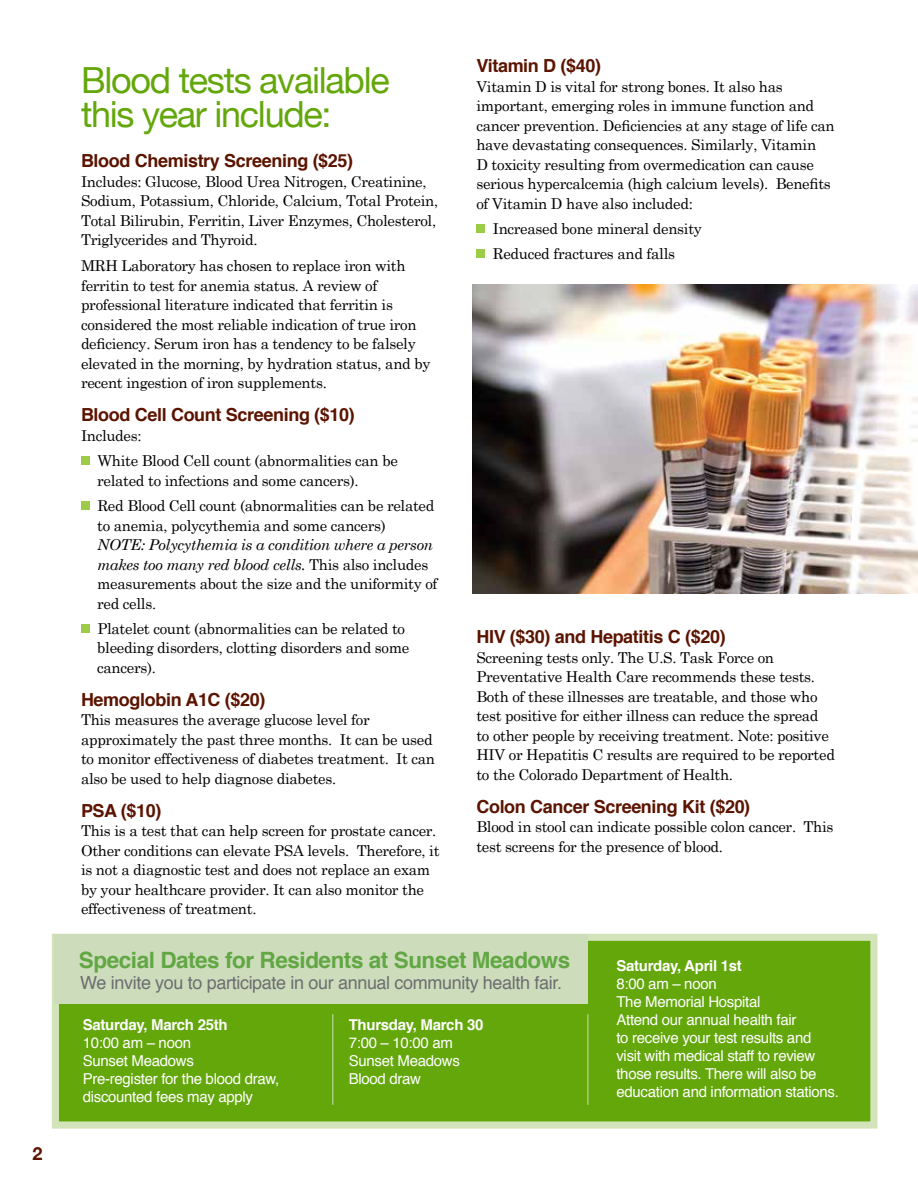
<style>
.page{position:relative;width:918px;height:1188px;background:#fff}
.page>*{position:absolute;margin:0;border:0;box-sizing:border-box;transform-origin:0 0}
.t1{font:36px/34.5px "Helvetica Neue";letter-spacing:-.035em;color:#63a70a}
.t2{font:700 22.5px "Helvetica";letter-spacing:-.02em;color:#62a744}
.t3{font:700 18px "Helvetica";letter-spacing:-.02em;color:#5b1400}
.t4{font:18px "Helvetica";letter-spacing:-.02em;color:#6d6e71}
.t5{font:700 18px "Helvetica Neue";color:#5b1400}
.t6{font:15px/19.5px "Century Schoolbook";letter-spacing:-.02em;color:#000}
.t7{font:15px/18px "Helvetica";letter-spacing:-.02em;color:#fff}
.t8{font:italic 15px/19.5px "Century Schoolbook";letter-spacing:-.02em;color:#000}
.t9{font:700 15px "Helvetica";letter-spacing:-.02em;color:#fff}
.s1{font-style:normal}
</style>
<div class="page">
<div style="left:81px;top:456px;width:9px;height:9px;background:#9ccb48"></div>
<div style="left:81px;top:501px;width:9px;height:9px;background:#9ccb48"></div>
<div style="left:81px;top:624px;width:9px;height:8px;background:#9ccb48"></div>
<div style="left:476px;top:224px;width:9px;height:8px;background:#9ccb48"></div>
<div style="left:476px;top:249px;width:9px;height:9px;background:#9ccb48"></div>
<img style="left:472px;top:284px;width:446px;height:309px">
<div style="left:52px;top:934px;width:825px;height:195px;background:#63a70a;border:7px solid #d3e4ba"></div>
<div style="left:54px;top:934px;width:534px;height:69px;background:#cdddbc"></div>
<hr style="left:332px;top:1014px;width:1px;height:91px;background:#cdddbc">
<hr style="left:588px;top:1014px;width:1px;height:91px;background:#cdddbc">
<p class="t5" style="left:32px;top:1140px;width:12px">2</p>
<h1 class="t1" style="left:81px;top:65px;width:310px">Blood tests available this year include:</h1>
<p class="t3" style="left:81px;top:146px;width:274px">Blood Chemistry Screening ($25)</p>
<p class="t6" style="left:81px;top:171px;width:359px">Includes: Glucose, Blood Urea Nitrogen, Creatinine, Sodium, Potassium, Chloride, Calcium, Total Protein, Total Bilirubin, Ferritin, Liver Enzymes, Cholesterol, Triglycerides and Thyroid.</p>
<p class="t6" style="left:81px;top:256px;width:351px">MRH Laboratory has chosen to replace iron with ferritin to test for anemia status. A review of professional literature indicated that ferritin is considered the most reliable indication of true iron deficiency. Serum iron has a tendency to be falsely elevated in the morning, by hydration status, and by recent ingestion of iron supplements.</p>
<p class="t3" style="left:81px;top:401px;width:275px">Blood Cell Count Screening ($10)</p>
<p class="t6" style="left:97px;top:423px;width:302px;line-height:25.3px;text-indent:-16px">Includes:<br>White Blood Cell count (abnormalities can be</p>
<p class="t6" style="left:97px;top:467px;width:339px;line-height:25.3px">related to infections and some cancers).<br>Red Blood Cell count (abnormalities can be related</p>
<p class="t6" style="left:97px;top:515px;width:290px">to anemia, polycythemia and some cancers)</p>
<p class="t8" style="left:97px;top:535px;width:342px">NOTE: Polycythemia is a condition where a person makes too many red blood cells. <span class="s1">This also includes measurements about the size and the uniformity of red cells.</span></p>
<p class="t6" style="left:97px;top:618px;width:314px">Platelet count (abnormalities can be related to bleeding disorders, clotting disorders and some cancers).</p>
<p class="t3" style="left:81px;top:685px;width:186px">Hemoglobin A1C ($20)</p>
<p class="t6" style="left:81px;top:710px;width:356px">This measures the average glucose level for approximately the past three months. It can be used to monitor effectiveness of diabetes treatment. It can also be used to help diagnose diabetes.</p>
<p class="t3" style="left:81px;top:796px;width:82px">PSA ($10)</p>
<p class="t6" style="left:81px;top:821px;width:360px">This is a test that can help screen for prostate cancer.<br>Other conditions can elevate PSA levels. Therefore, it is not a diagnostic test and does not replace an exam by your healthcare provider. It can also monitor the effectiveness of treatment.</p>
<p class="t3" style="left:476px;top:51px;width:126px">Vitamin D ($40)</p>
<p class="t6" style="left:476px;top:76px;width:360px">Vitamin D is vital for strong bones. It also has important, emerging roles in immune function and cancer prevention. Deficiencies at any stage of life can have devastating consequences. Similarly, Vitamin<br>D toxicity resulting from overmedication can cause serious hypercalcemia (high calcium levels). Benefits of Vitamin D have also included:</p>
<p class="t6" style="left:493px;top:216px;width:211px;line-height:25.3px">Increased bone mineral density<br>Reduced fractures and falls</p>
<p class="t3" style="left:476px;top:622px;width:251px">HIV ($30) and Hepatitis C ($20)</p>
<p class="t6" style="left:476px;top:647px;width:360px">Screening tests only. The U.S. Task Force on Preventative Health Care recommends these tests.<br>Both of these illnesses are treatable, and those who test positive for either illness can reduce the spread to other people by receiving treatment. Note: positive HIV or Hepatitis C results are required to be reported to the Colorado Department of Health.</p>
<p class="t3" style="left:476px;top:792px;width:275px">Colon Cancer Screening Kit ($20)</p>
<p class="t6" style="left:476px;top:817px;width:359px">Blood in stool can indicate possible colon cancer. This test screens for the presence of blood.</p>
<h2 class="t2" style="left:79px;top:942px;width:493px">Special Dates for Residents at Sunset Meadows</h2>
<p class="t4" style="left:80px;top:969px;width:483px">We invite you to participate in our annual community health fair.</p>
<p class="t9" style="left:83px;top:1012px;width:146px">Saturday, March 25th</p>
<p class="t7" style="left:83px;top:1034px;width:198px">10:00 am – noon<br>Sunset Meadows<br>Pre-register for the blood draw, discounted fees may apply</p>
<p class="t9" style="left:349px;top:1012px;width:136px">Thursday, March 30</p>
<p class="t7" style="left:349px;top:1034px;width:113px">7:00 – 10:00 am<br>Sunset Meadows<br>Blood draw</p>
<p class="t9" style="left:616px;top:954px;width:127px">Saturday, April 1st</p>
<p class="t7" style="left:616px;top:975px;width:224px">8:00 am – noon<br>The Memorial Hospital<br>Attend our annual health fair<br>to receive your test results and visit with medical staff to review those results. There will also be education and information stations.</p>
</div>
